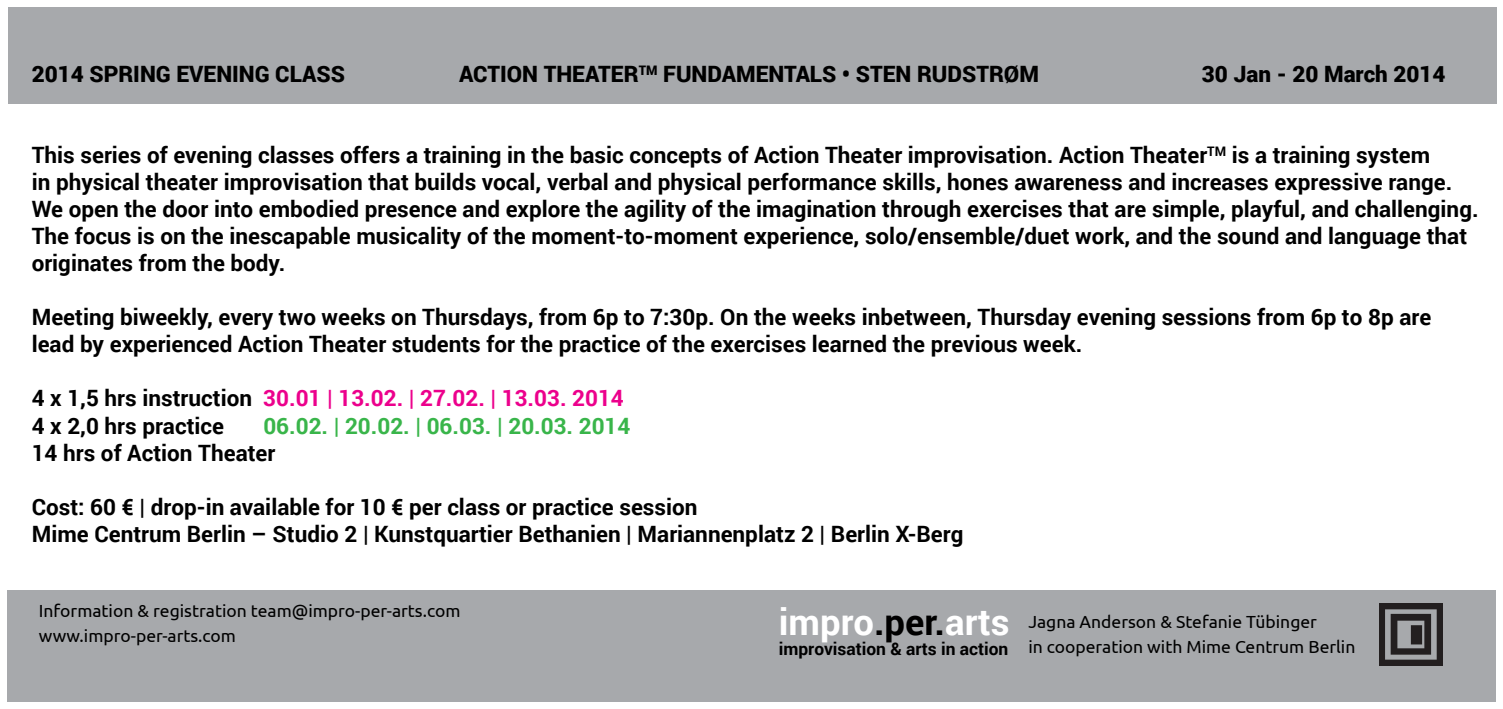
<style>
.page{position:relative;width:1503px;height:709px;background:#fff}
.page>*{position:absolute;margin:0;border:0;box-sizing:border-box;transform-origin:0 0}
.t1{font:700 36.5px "Roboto";color:#fff}
.t2{font:700 22.5px/27px "Roboto";color:#000}
.t3{font:900 22.5px "Roboto";color:#000}
.t4{font:700 22.5px/27px "Roboto";color:#39b54a}
.t5{font:17.5px/25px "Ubuntu";color:#000}
.t6{font:700 17.25px "Roboto";color:#000}
.s1{color:#ec008c}
.s2{color:#000}
</style>
<div class="page">
<div style="left:8px;top:7px;width:1488px;height:97px;background:#a7a9ac"></div>
<div style="left:7px;top:590px;width:1488px;height:112px;background:#a7a9ac"></div>
<img style="left:1379px;top:603px;width:63px;height:62px">
<p class="t3" style="left:32px;top:58px;width:315px">2014 SPRING EVENING CLASS</p>
<p class="t3" style="left:459px;top:58px;width:581px">ACTION THEATER<sup>TM</sup> FUNDAMENTALS • STEN RUDSTRØM</p>
<p class="t3" style="left:1201px;top:58px;width:245px">30 Jan - 20 March 2014</p>
<p class="t2" style="left:32px;top:141px;width:1448px">This series of evening classes offers a training in the basic concepts of Action Theater improvisation. Action Theater<sup>TM</sup> is a training system<br>in physical theater improvisation that builds vocal, verbal and physical performance skills, hones awareness and increases expressive range.<br>We open the door into embodied presence and explore the agility of the imagination through exercises that are simple, playful, and challenging.<br>The focus is on the inescapable musicality of the moment-to-moment experience, solo/ensemble/duet work, and the sound and language that originates from the body.</p>
<p class="t2" style="left:32px;top:303px;width:1400px">Meeting biweekly, every two weeks on Thursdays, from 6p to 7:30p. On the weeks inbetween, Thursday evening sessions from 6p to 8p are lead by experienced Action Theater students for the practice of the exercises learned the previous week.</p>
<p class="t2" style="left:32px;top:384px;width:593px">4 x 1,5 hrs instruction <span class="s1">30.01 | 13.02. | 27.02. | 13.03. 2014<br></span>4 x 2,0 hrs practice</p>
<p class="t4" style="left:32px;top:411px;width:600px;text-indent:232px">06.02. | 20.02. | 06.03. | 20.03. 2014<br><span class="s2">14 hrs of Action Theater</span></p>
<p class="t2" style="left:32px;top:492px;width:933px">Cost: 60 € | drop-in available for 10 € per class or practice session<br>Mime Centrum Berlin – Studio 2 | Kunstquartier Bethanien | Mariannenplatz 2 | Berlin X-Berg</p>
<p class="t5" style="left:39px;top:598px;width:423px">Information &amp; registration team@impro-per-arts.com www.impro-per-arts.com</p>
<p class="t1" style="left:779px;top:596px;width:232px">impro<span class="s2">.per.</span>arts</p>
<p class="t6" style="left:779px;top:637px;width:231px">improvisation &amp; arts in action</p>
<p class="t5" style="left:1028px;top:609px;width:328px">Jagna Anderson &amp; Stefanie Tübinger<br>in cooperation with Mime Centrum Berlin</p>
</div>
